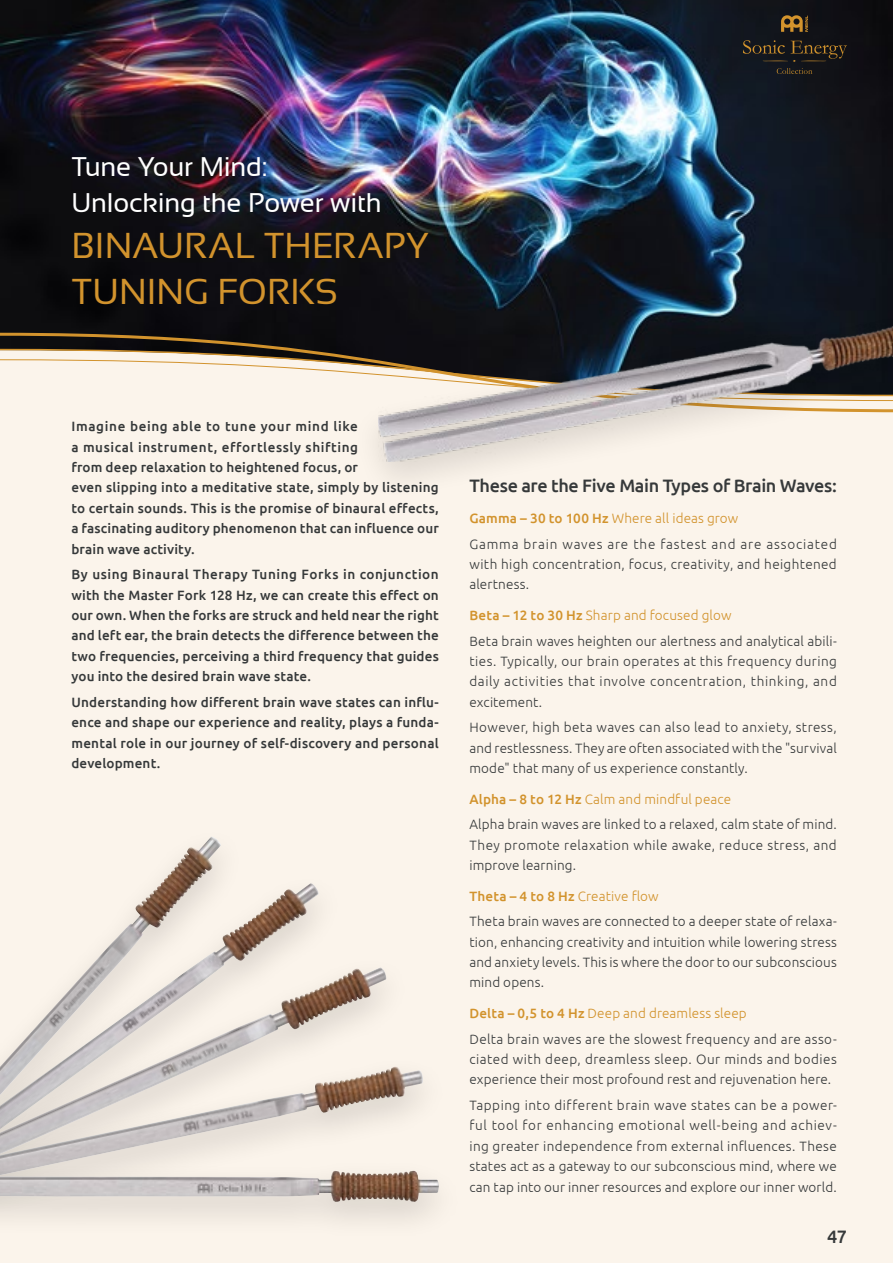
<style>
.page{position:relative;width:893px;height:1263px;background:#fbf4eb}
.page>*{position:absolute;margin:0;border:0;box-sizing:border-box;transform-origin:0 0}
.t1{font:36px/45.9px "Sansation";letter-spacing:.005em;color:#d2932d}
.t2{font:27px/35.7px "Sansation";letter-spacing:-.005em;color:#fff}
.t3{font:500 18px "Ubuntu";letter-spacing:-.02em;color:#36393a}
.t4{font:300 13.5px/20.4px "Ubuntu";letter-spacing:.015em;color:#36393a}
.t5{font:500 13.5px/20.4px "Ubuntu";letter-spacing:.015em;color:#36393a;text-align:justify}
.t6{font:300 13.5px/25.5px "Ubuntu";letter-spacing:.055em;color:#36393a}
.t7{font:300 13.5px/20.4px "Ubuntu";letter-spacing:.035em;color:#36393a}
.s1{font-weight:500;color:#d2932d}
.s2{color:#d2932d}
</style>
<div class="page">
<img style="left:0;top:0;width:893px;height:331px">
<svg style="left:781px;top:15px;width:27px;height:17px"></svg>
<svg style="left:777px;top:68px;width:35px;height:6px"></svg>
<svg style="left:743px;top:40px;width:104px;height:22px;background:#2b251c"></svg>
<svg style="left:0;top:331px;width:351px;height:17px;background:#271e12"></svg>
<svg style="left:0;top:348px;width:351px;height:25px"></svg>
<img style="left:247px;top:884px;width:63px;height:70px">
<div style="left:0;top:954px;width:413px;height:278px;background:#000;opacity:.15"></div>
<img style="left:247px;top:968px;width:132px;height:85px">
<div style="left:0;top:1053px;width:450px;height:180px;background:#000;opacity:.15"></div>
<img style="left:315px;top:1066px;width:80px;height:26px">
<div style="left:0;top:1157px;width:465px;height:84px;background:#000;opacity:.15"></div>
<img style="left:247px;top:1171px;width:166px;height:25px">
<div style="left:0;top:823px;width:247px;height:406px;background:#000;opacity:.15"></div>
<img style="left:135px;top:837px;width:76px;height:74px">
<div style="left:351px;top:311px;width:542px;height:190px;background:#000;opacity:.15"></div>
<img style="left:378px;top:324px;width:515px;height:138px">
<h2 class="t2" style="left:71px;top:149px;width:312px">Tune Your Mind:<br>Unlocking the Power with</h2>
<h1 class="t1" style="left:71px;top:222px;width:359px">BINAURAL THERAPY<br>TUNING FORKS</h1>
<p class="t5" style="left:71px;top:416px;width:369px;text-align:left">Imagine being able to tune your mind like<br>a musical instrument, effortlessly shifting<br>from deep relaxation to heightened focus, or<br>even slipping into a meditative state, simply by listening to certain sounds. This is the promise of binaural effects, a fascinating auditory phenomenon that can influence our brain wave activity.</p>
<p class="t5" style="left:71px;top:564px;width:369px">By using Binaural Therapy Tuning Forks in conjunction with the Master Fork 128 Hz, we can create this effect on our own. When the forks are struck and held near the right and left ear, the brain detects the difference between the two frequencies, perceiving a third frequency that guides you into the desired brain wave state.</p>
<p class="t5" style="left:71px;top:691px;width:369px">Understanding how different brain wave states can influ&shy;ence and shape our experience and reality, plays a funda&shy;mental role in our journey of self-discovery and personal development.</p>
<h3 class="t3" style="left:469px;top:475px;width:369px">These are the Five Main Types of Brain Waves:</h3>
<p class="t6" style="left:469px;top:505px;width:369px"><span class="s1">Gamma – 30 to 100 Hz</span> <span class="s2">Where all ideas grow<br></span>Gamma brain waves are the fastest and are associated</p>
<p class="t4" style="left:469px;top:554px;width:369px">with high concentration, focus, creativity, and heightened alertness.</p>
<p class="t4" style="left:469px;top:602px;width:369px;line-height:25.5px"><span class="s1">Beta – 12 to 30 Hz</span> <span class="s2">Sharp and focused glow<br></span>Beta brain waves heighten our alertness and analytical abili-</p>
<p class="t4" style="left:469px;top:651px;width:369px;text-align:justify">ties. Typically, our brain operates at this frequency during daily activities that involve concentration, thinking, and excitement.</p>
<p class="t4" style="left:469px;top:717px;width:369px;text-align:justify">However, high beta waves can also lead to anxiety, stress, and restlessness. They are often associated with the "survival mode" that many of us experience constantly.</p>
<p class="t4" style="left:469px;top:786px;width:369px;line-height:25.5px"><span class="s1">Alpha – 8 to 12 Hz</span> <span class="s2">Calm and mindful peace<br></span>Alpha brain waves are linked to a relaxed, calm state of mind.</p>
<p class="t7" style="left:469px;top:834px;width:369px">They promote relaxation while awake, reduce stress, and improve learning.</p>
<p class="t4" style="left:469px;top:883px;width:369px;line-height:25.5px"><span class="s1">Theta – 4 to 8 Hz</span> <span class="s2">Creative flow<br></span>Theta brain waves are connected to a deeper state of relaxa-</p>
<p class="t4" style="left:469px;top:931px;width:369px;text-align:justify">tion, enhancing creativity and intuition while lowering stress and anxiety levels. This is where the door to our subconscious mind opens.</p>
<p class="t4" style="left:469px;top:1000px;width:369px;line-height:25.5px"><span class="s1">Delta – 0,5 to 4 Hz</span> <span class="s2">Deep and dreamless sleep<br></span>Delta brain waves are the slowest frequency and are asso-</p>
<p class="t4" style="left:469px;top:1049px;width:369px">ciated with deep, dreamless sleep. Our minds and bodies experience their most profound rest and rejuvenation here.</p>
<p class="t4" style="left:469px;top:1094px;width:369px;text-align:justify">Tapping into different brain wave states can be a power&shy;ful tool for enhancing emotional well-being and achiev&shy;ing greater independence from external influences. These states act as a gateway to our subconscious mind, where we can tap into our inner resources and explore our inner world.</p>
<h3 class="t3" style="left:827px;top:1225px;width:21px">47</h3>
</div>
